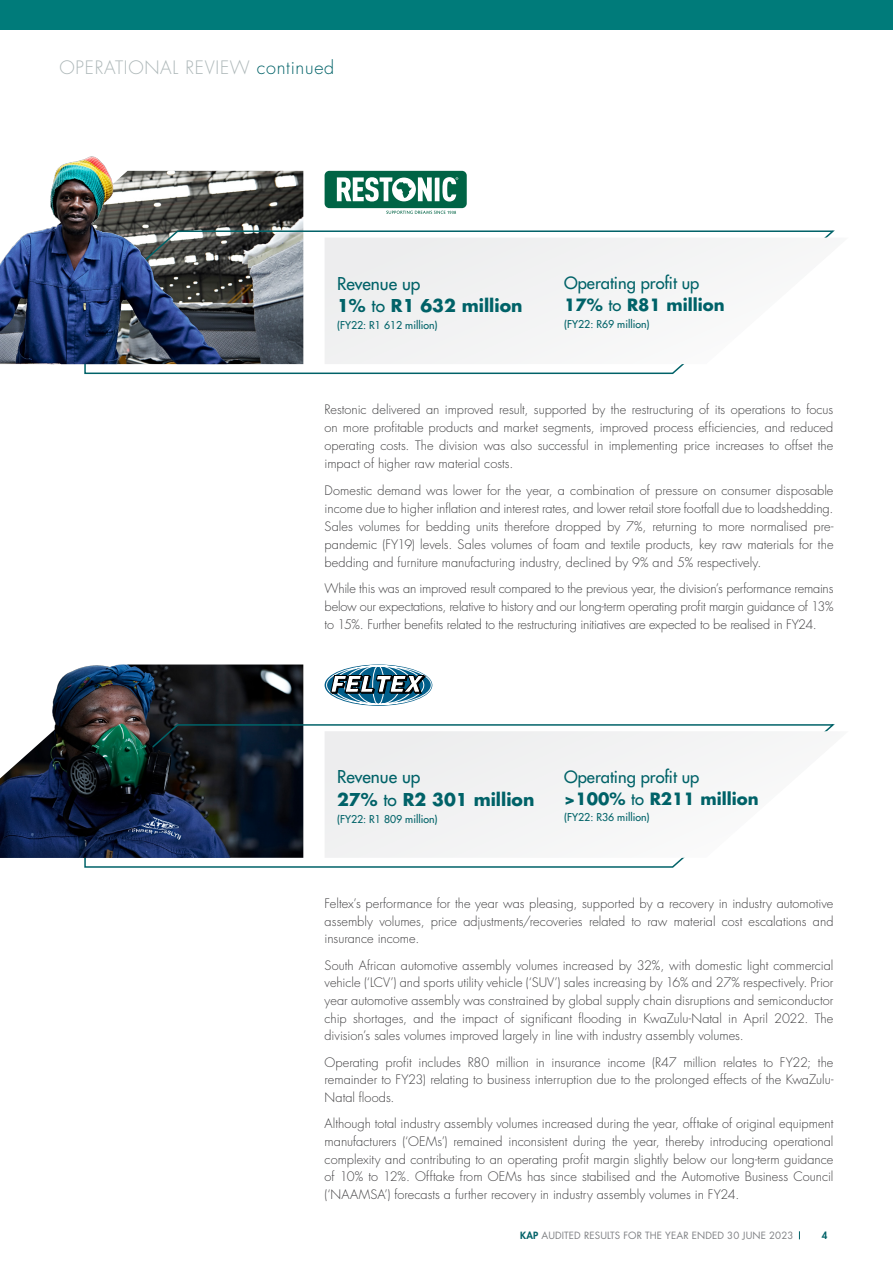
<style>
.page{position:relative;width:893px;height:1263px;background:#fff}
.page>*{position:absolute;margin:0;border:0;box-sizing:border-box;transform-origin:0 0}
.t1{font:300 18px "Futura Std";letter-spacing:.04em;color:#aeb8b9}
.t2{font:700 17.25px/22.8px "Futura Std";color:#006268}
.t3{font:500 16.5px/21.9px "Futura Std";color:#006268}
.t4{font:300 12.75px/17.7px "Futura Std";color:#414042;text-align:justify}
.t5{font:500 10.5px "Futura Std";color:#006268}
.t6{font:9.75px "Futura Std";letter-spacing:.01em;color:#808285}
.t7{font:800 9.75px "Futura Std";color:#006268}
.s1{color:#006268}
.s2{font-weight:500}
.s3{font-weight:700}
.s4{font-weight:800;color:#006268}
</style>
<div class="page">
<div style="left:0;top:0;width:893px;height:30px;background:#007b7a"></div>
<img style="left:0;top:664px;width:303px;height:194px">
<div style="left:325px;top:171px;width:142px;height:37px;background:#006445;border-radius:5px"></div>
<svg style="left:386px;top:211px;width:70px;height:3px"></svg>
<svg style="left:337px;top:177px;width:121px;height:24px"></svg>
<svg style="left:325px;top:664px;width:107px;height:42px"></svg>
<svg style="left:326px;top:666px;width:105px;height:38px"></svg>
<svg style="left:83px;top:230px;width:752px;height:145px"></svg>
<svg style="left:83px;top:723px;width:752px;height:145px"></svg>
<svg style="left:325px;top:238px;width:510px;height:126px"></svg>
<svg style="left:325px;top:731px;width:510px;height:127px"></svg>
<img style="left:0;top:156px;width:303px;height:208px">
<h1 class="t1" style="left:60px;top:57px;width:276px">OPERATIONAL REVIEW <span class="s1">continued</span></h1>
<h2 class="t2" style="left:337px;top:271px;width:187px"><span class="s2">Revenue up<br></span>1% <span class="s2">to</span> R1 632 million</h2>
<p class="t5" style="left:337px;top:319px;width:102px">(FY22: R1 612 million)</p>
<p class="t3" style="left:564px;top:272px;width:162px">Operating profit up<br><span class="s3">17%</span> to <span class="s3">R81 million</span></p>
<p class="t5" style="left:564px;top:317px;width:87px">(FY22: R69 million)</p>
<p class="t4" style="left:325px;top:401px;width:510px">Restonic delivered an improved result, supported by the restructuring of its operations to focus on more profitable products and market segments, improved process efficiencies, and reduced operating costs. The division was also successful in implementing price increases to offset the impact of higher raw material costs.</p>
<p class="t4" style="left:325px;top:482px;width:510px">Domestic demand was lower for the year, a combination of pressure on consumer disposable income due to higher inflation and interest rates, and lower retail store footfall due to loadshedding.<br>Sales volumes for bedding units therefore dropped by 7%, returning to more normalised pre&shy;pandemic (FY19) levels. Sales volumes of foam and textile products, key raw materials for the bedding and furniture manufacturing industry, declined by 9% and 5% respectively.</p>
<p class="t4" style="left:325px;top:580px;width:510px">While this was an improved result compared to the previous year, the division’s performance remains below our expectations, relative to history and our long-term operating profit margin guidance of 13% to 15%. Further benefits related to the restructuring initiatives are expected to be realised in FY24.</p>
<h2 class="t2" style="left:337px;top:765px;width:199px"><span class="s2">Revenue up<br></span>27% <span class="s2">to</span> R2 301 million</h2>
<p class="t5" style="left:337px;top:812px;width:102px">(FY22: R1 809 million)</p>
<p class="t3" style="left:564px;top:766px;width:196px">Operating profit up <span class="s3">&gt;100%</span> to <span class="s3">R211 million</span></p>
<p class="t5" style="left:564px;top:811px;width:87px">(FY22: R36 million)</p>
<p class="t4" style="left:325px;top:895px;width:510px">Feltex’s performance for the year was pleasing, supported by a recovery in industry automotive assembly volumes, price adjustments/recoveries related to raw material cost escalations and insurance income.</p>
<p class="t4" style="left:325px;top:956px;width:510px">South African automotive assembly volumes increased by 32%, with domestic light commercial vehicle (‘LCV’) and sports utility vehicle (‘SUV’) sales increasing by 16% and 27% respectively. Prior year automotive assembly was constrained by global supply chain disruptions and semiconductor chip shortages, and the impact of significant flooding in KwaZulu-Natal in April 2022. The division’s sales volumes improved largely in line with industry assembly volumes.</p>
<p class="t4" style="left:325px;top:1053px;width:510px">Operating profit includes R80 million in insurance income (R47 million relates to FY22; the remainder to FY23) relating to business interruption due to the prolonged effects of the KwaZulu-Natal floods.</p>
<p class="t4" style="left:325px;top:1115px;width:510px">Although total industry assembly volumes increased during the year, offtake of original equipment manufacturers (‘OEMs’) remained inconsistent during the year, thereby introducing operational complexity and contributing to an operating profit margin slightly below our long-term guidance of 10% to 12%. Offtake from OEMs has since stabilised and the Automotive Business Council (‘NAAMSA’) forecasts a further recovery in industry assembly volumes in FY24.</p>
<p class="t6" style="left:520px;top:1229px;width:275px"><span class="s4">KAP</span> AUDITED RESULTS FOR THE YEAR ENDED 30 JUNE 2023</p>
<p class="t7" style="left:822px;top:1229px;width:7px">4</p>
</div>
